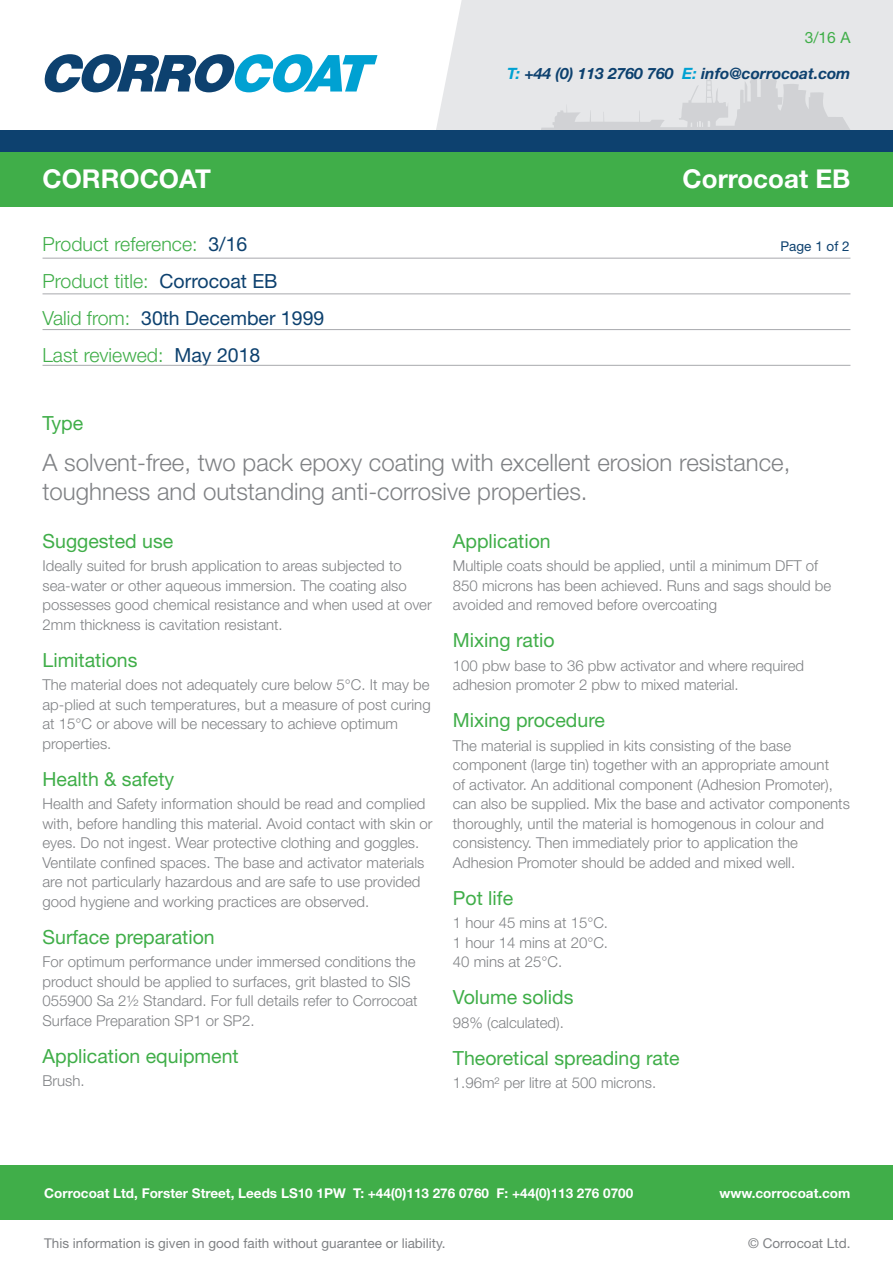
<style>
.page{position:relative;width:893px;height:1263px;background:#fff}
.page>*{position:absolute;margin:0;border:0;box-sizing:border-box;transform-origin:0 0}
.t1{font:700 25.95px "Helvetica Neue LT Std";color:#fff}
.t2{font:300 24px/28.5px "Helvetica Neue LT Std";color:#808285}
.Paragraph_Style_1{font:19.5px "Helvetica Neue LT Std";color:#40ae49}
.t3{font:300 19.5px "Helvetica Neue LT Std";color:#40ae49}
.t4{font:19.5px "Helvetica Neue LT Std";color:#0d416f}
.t5{font:italic 700 15.6px "Helvetica Neue LT Std";color:#0d416f}
.t6{font:15.6px "Helvetica Neue LT Std";color:#40ae49}
.Paragraph_Style_1-2{font:300 15px/19.5px "Helvetica Neue LT Std";color:#808285}
.t7{font:700 13.5px "Helvetica Neue LT Std";color:#fff}
.t8{font:13.5px "Helvetica Neue LT Std";color:#808285}
.t9{font:13.5px "Helvetica Neue LT Std";color:#0d416f}
.s1{color:#00a1d2}
.s2{font-weight:400;color:#0d416f}
.s3{font-weight:300;color:#40ae49}
</style>
<div class="page">
<div style="left:436px;top:0;width:457px;height:131px;background:#e6e7e9"></div>
<svg style="left:44px;top:54px;width:333px;height:38px"></svg>
<svg style="left:541px;top:74px;width:309px;height:57px;background:#dadcdf"></svg>
<div style="left:0;top:131px;width:893px;height:21px;background:#0d416f"></div>
<div style="left:0;top:152px;width:893px;height:55px;background:#40ae49"></div>
<div style="left:0;top:1165px;width:893px;height:55px;background:#40ae49"></div>
<hr style="left:43px;top:258px;width:807px;height:1px;background:#a8a9ad">
<hr style="left:43px;top:293px;width:807px;height:1px;background:#a8a9ad">
<hr style="left:43px;top:365px;width:807px;height:1px;background:#a8a9ad">
<hr style="left:43px;top:329px;width:807px;height:1px;background:#a8a9ad">
<p class="t6" style="left:805px;top:28px;width:47px">3/16 A</p>
<p class="t5" style="left:507px;top:64px;width:345px"><span class="s1">T:</span> +44 (0) 113 2760 760 <span class="s1">E:</span> info@corrocoat.com</p>
<p class="t1" style="left:43px;top:163px;width:170px">CORROCOAT</p>
<p class="t1" style="left:683px;top:163px;width:169px">Corrocoat EB</p>
<p class="t3" style="left:43px;top:232px;width:206px">Product reference: <span class="s2">3/16</span></p>
<p class="t9" style="left:781px;top:238px;width:71px">Page 1 of 2</p>
<p class="t3" style="left:43px;top:269px;width:237px">Product title: <span class="s2">Corrocoat EB</span></p>
<p class="t4" style="left:43px;top:306px;width:283px"><span class="s3">Valid from:</span> 30th December 1999</p>
<p class="t3" style="left:43px;top:343px;width:219px">Last reviewed: <span class="s2">May 2018</span></p>
<p class="Paragraph_Style_1" style="left:43px;top:411px;width:42px">Type</p>
<p class="t2" style="left:43px;top:448px;width:749px">A solvent-free, two pack epoxy coating with excellent erosion resistance, toughness and outstanding anti-corrosive properties.</p>
<p class="Paragraph_Style_1" style="left:43px;top:529px;width:132px">Suggested use</p>
<p class="Paragraph_Style_1-2" style="left:43px;top:556px;width:391px">Ideally suited for brush application to areas subjected to sea-water or other aqueous immersion. The coating also possesses good chemical resistance and when used at over 2mm thickness is cavitation resistant.</p>
<p class="Paragraph_Style_1" style="left:43px;top:648px;width:97px">Limitations</p>
<p class="Paragraph_Style_1-2" style="left:43px;top:675px;width:390px">The material does not adequately cure below 5°C. It may be ap-plied at such temperatures, but a measure of post curing at 15°C or above will be necessary to achieve optimum properties.</p>
<p class="Paragraph_Style_1" style="left:43px;top:767px;width:133px">Health &amp; safety</p>
<p class="Paragraph_Style_1-2" style="left:43px;top:794px;width:392px">Health and Safety information should be read and complied with, before handling this material. Avoid contact with skin or eyes. Do not ingest. Wear protective clothing and goggles.<br>Ventilate confined spaces. The base and activator materials are not particularly hazardous and are safe to use provided good hygiene and working practices are observed.</p>
<p class="Paragraph_Style_1" style="left:43px;top:925px;width:174px">Surface preparation</p>
<p class="Paragraph_Style_1-2" style="left:43px;top:952px;width:377px">For optimum performance under immersed conditions the product should be applied to surfaces, grit blasted to SIS 055900 Sa 2½ Standard. For full details refer to Corrocoat Surface Preparation SP1 or SP2.</p>
<p class="Paragraph_Style_1" style="left:43px;top:1044px;width:198px">Application equipment</p>
<p class="Paragraph_Style_1-2" style="left:43px;top:1071px;width:44px">Brush.</p>
<p class="Paragraph_Style_1" style="left:453px;top:529px;width:99px">Application</p>
<p class="Paragraph_Style_1-2" style="left:453px;top:556px;width:380px">Multiple coats should be applied, until a minimum DFT of<br>850 microns has been achieved. Runs and sags should be avoided and removed before overcoating</p>
<p class="Paragraph_Style_1" style="left:453px;top:628px;width:103px">Mixing ratio</p>
<p class="Paragraph_Style_1-2" style="left:453px;top:655px;width:353px">100 pbw base to 36 pbw activator and where required adhesion promoter 2 pbw to mixed material.</p>
<p class="Paragraph_Style_1" style="left:453px;top:708px;width:154px">Mixing procedure</p>
<p class="Paragraph_Style_1-2" style="left:453px;top:735px;width:399px">The material is supplied in kits consisting of the base component (large tin) together with an appropriate amount<br>of activator. An additional component (Adhesion Promoter), can also be supplied. Mix the base and activator components thoroughly, until the material is homogenous in colour and consistency. Then immediately prior to application the Adhesion Promoter should be added and mixed well.</p>
<p class="Paragraph_Style_1" style="left:453px;top:886px;width:62px">Pot life</p>
<p class="Paragraph_Style_1-2" style="left:453px;top:913px;width:157px;text-align:justify">1 hour 45 mins at 15°C.<br>1 hour 14 mins at 20°C.<br>40 mins at 25°C.</p>
<p class="Paragraph_Style_1" style="left:453px;top:986px;width:122px">Volume solids</p>
<p class="Paragraph_Style_1-2" style="left:453px;top:1012px;width:113px">98% (calculated).</p>
<p class="Paragraph_Style_1" style="left:453px;top:1046px;width:228px">Theoretical spreading rate</p>
<p class="Paragraph_Style_1-2" style="left:453px;top:1073px;width:205px">1.96m² per litre at 500 microns.</p>
<p class="t7" style="left:44px;top:1184px;width:591px">Corrocoat Ltd, Forster Street, Leeds LS10 1PW T: +44(0)113 276 0760 F: +44(0)113 276 0700</p>
<p class="t8" style="left:44px;top:1235px;width:403px">This information is given in good faith without guarantee or liability.</p>
<p class="t8" style="left:748px;top:1235px;width:104px">© Corrocoat Ltd.</p>
<p class="t7" style="left:719px;top:1184px;width:132px">www.corrocoat.com</p>
</div>
